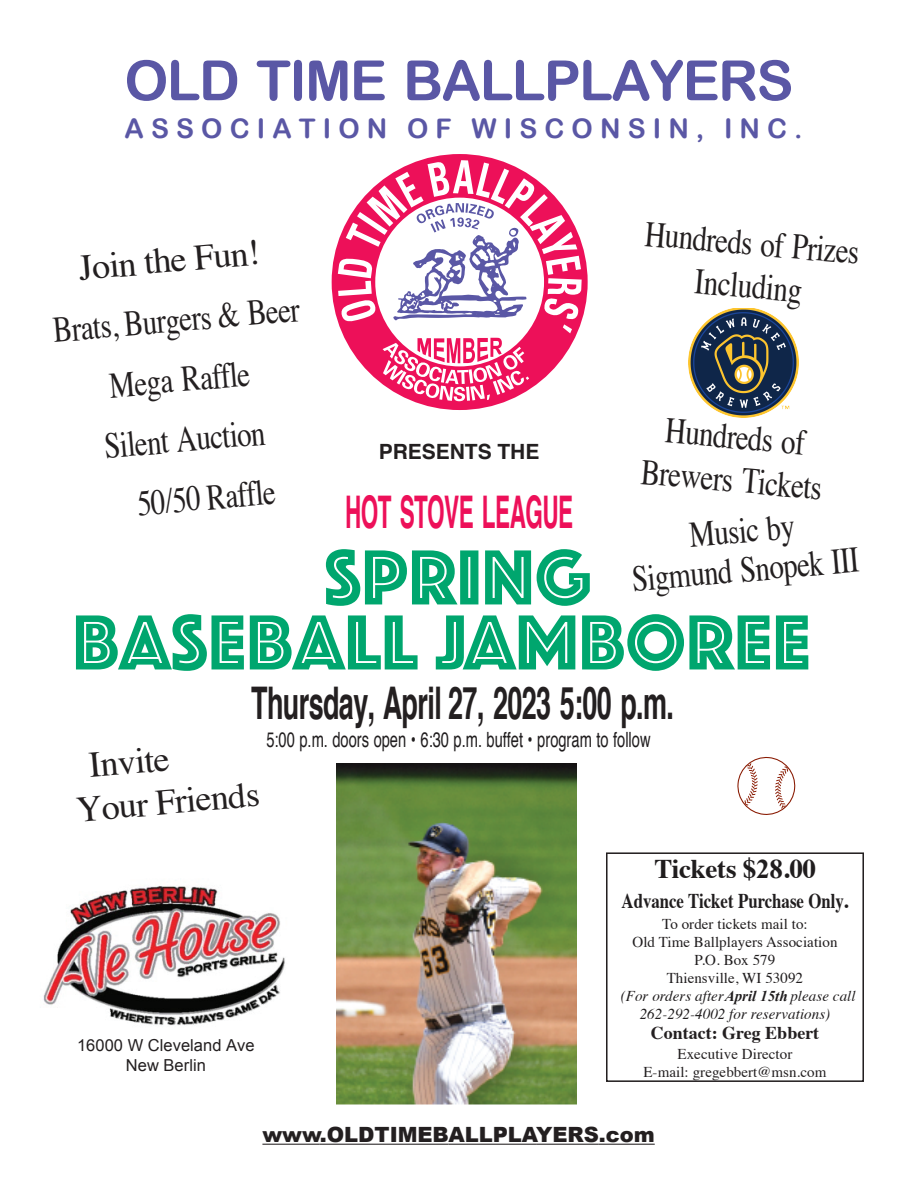
<style>
.page{position:relative;width:918px;height:1188px;background:#fff}
.page>*{position:absolute;margin:0;border:0;box-sizing:border-box;transform-origin:0 0}
.t1{font:81px/64.9px "Phosphate Inline";letter-spacing:.01em;color:#00a66e;text-align:center}
.t2{font:55.5px "Arial Rounded MT Bold";letter-spacing:-.03em;color:#5a57a5}
.t3{font:700 45px "Helvetica";letter-spacing:-.025em;color:#231f20;scale:.6 1}
.t4{font:700 45px "Helvetica";letter-spacing:-.02em;color:#ed1059;scale:.5 1}
.t5{font:36px/43.2px "Times";color:#231f20;text-align:center;scale:.8 1}
.t6{font:36px/43.2px "Times";color:#231f20}
.t7{font:27px "Arial Rounded MT Bold";letter-spacing:.265em;color:#5a57a5}
.t8{font:700 27px "Times";letter-spacing:-.01em;color:#201d1e}
.t9{font:21px "Helvetica";color:#201d1e;scale:.7 1}
.t10{font:900 21px "Arial";color:#231f20}
.t11{font:700 21px "Times";color:#201d1e;scale:.8 1}
.t12{font:700 21px "Helvetica";color:#231f20}
.t13{font:700 18px "Times";color:#231f20}
.t14{font:16.5px/19.8px "Arial";color:#231f20;text-align:center}
.t15{font:15px/18px "Times";letter-spacing:.005em;color:#201d1e;text-align:center}
.t16{font:15px/18px "Times";letter-spacing:.005em;color:#231f20;text-align:center}
.s1{font-family:"Times New Roman"}
.s2{font-style:italic}
.s3{font-family:"Times New Roman";font-weight:700;font-style:italic}
</style>
<div class="page">
<div style="left:332px;top:154px;width:256px;height:256px;background:#ed1059;border-radius:50%"></div>
<svg style="left:338px;top:160px;width:244px;height:241px"></svg>
<hr style="left:262px;top:1144px;width:58px;height:1px;background:#231f20">
<hr style="left:320px;top:1144px;width:128px;height:1px;background:#231f20">
<hr style="left:448px;top:1144px;width:88px;height:1px;background:#231f20">
<hr style="left:536px;top:1144px;width:63px;height:1px;background:#231f20">
<hr style="left:599px;top:1144px;width:56px;height:1px;background:#231f20">
<div style="left:606px;top:852px;width:258px;height:230px;background:#fff;border:2px solid #231f20"></div>
<svg style="left:737px;top:757px;width:59px;height:58px"></svg>
<img style="left:688px;top:308px;width:110px;height:110px">
<img style="left:43px;top:886px;width:242px;height:140px">
<img style="left:337px;top:764px;width:240px;height:341px">
<h2 class="t2" style="left:125px;top:48px;width:670px">OLD TIME BALLPLAYERS</h2>
<h3 class="t7" style="left:124px;top:112px;width:680px">ASSOCIATION OF WISCONSIN, INC.</h3>
<h3 class="t5" style="left:647px;top:209px;width:270px;rotate:5deg">Hundreds of Prizes<br>Including</h3>
<h3 class="t6" style="left:77px;top:243px;width:183px;rotate:-5deg">Join the Fun!</h3>
<h3 class="t5" style="left:51px;top:306px;width:311px;rotate:-5deg">Brats, Burgers &amp; Beer</h3>
<h3 class="t5" style="left:107px;top:361px;width:178px;rotate:-5deg">Mega Raffle</h3>
<h3 class="t5" style="left:102px;top:422px;width:203px;rotate:-5deg">Silent Auction</h3>
<h3 class="t5" style="left:135px;top:479px;width:175px;rotate:-5deg">50/50 Raffle</h3>
<h3 class="t5" style="left:647px;top:404px;width:229px;rotate:5deg">Hundreds of<br>Brewers Tickets</h3>
<h3 class="t12" style="left:379px;top:435px;width:162px">PRESENTS THE</h3>
<h3 class="t4" style="left:345px;top:476px;width:458px">HOT STOVE LEAGUE</h3>
<h1 class="t1" style="left:73px;top:541px;width:739px">SPRING<br>BASEBALL JAMBOREE</h1>
<h3 class="t5" style="left:627px;top:518px;width:286px;line-height:39px;rotate:-5deg">Music by<br>Sigmund Snopek III</h3>
<h3 class="t3" style="left:251px;top:666px;width:706px">Thursday, April 27, 2023 5:00 p.m.</h3>
<h3 class="t9" style="left:266px;top:723px;width:550px">5:00 p.m. doors open • 6:30 p.m. buffet • program to follow</h3>
<h3 class="t6" style="left:71px;top:742px;width:186px;text-indent:17px;rotate:-5deg">Invite<br>Your Friends</h3>
<p class="t14" style="left:77px;top:1035px;width:179px">16000 W Cleveland Ave<br>New Berlin</p>
<h3 class="t8" style="left:654px;top:843px;width:163px">Tickets $<span class="s1">28</span>.00</h3>
<h3 class="t11" style="left:622px;top:881px;width:285px">Advance Ticket Purchase Only.</h3>
<p class="t15" style="left:621px;top:914px;width:236px">To order tickets mail to:<br>Old Time Ballplayers Association<br>P.O. Box 579<br>Thiensville, WI 53092<br><span class="s2">(For orders after</span><span class="s3">April 15th</span> <span class="s2">please call<br>262-292-4002 for reservations)</span></p>
<p class="t13" style="left:651px;top:1015px;width:170px">Contact: Greg Ebbert</p>
<p class="t16" style="left:643px;top:1043px;width:184px">Executive Director<br>E-mail: gregebbert@msn.com</p>
<h3 class="t10" style="left:262px;top:1119px;width:394px">www.OLDTIMEBALLPLAYERS.com</h3>
</div>
